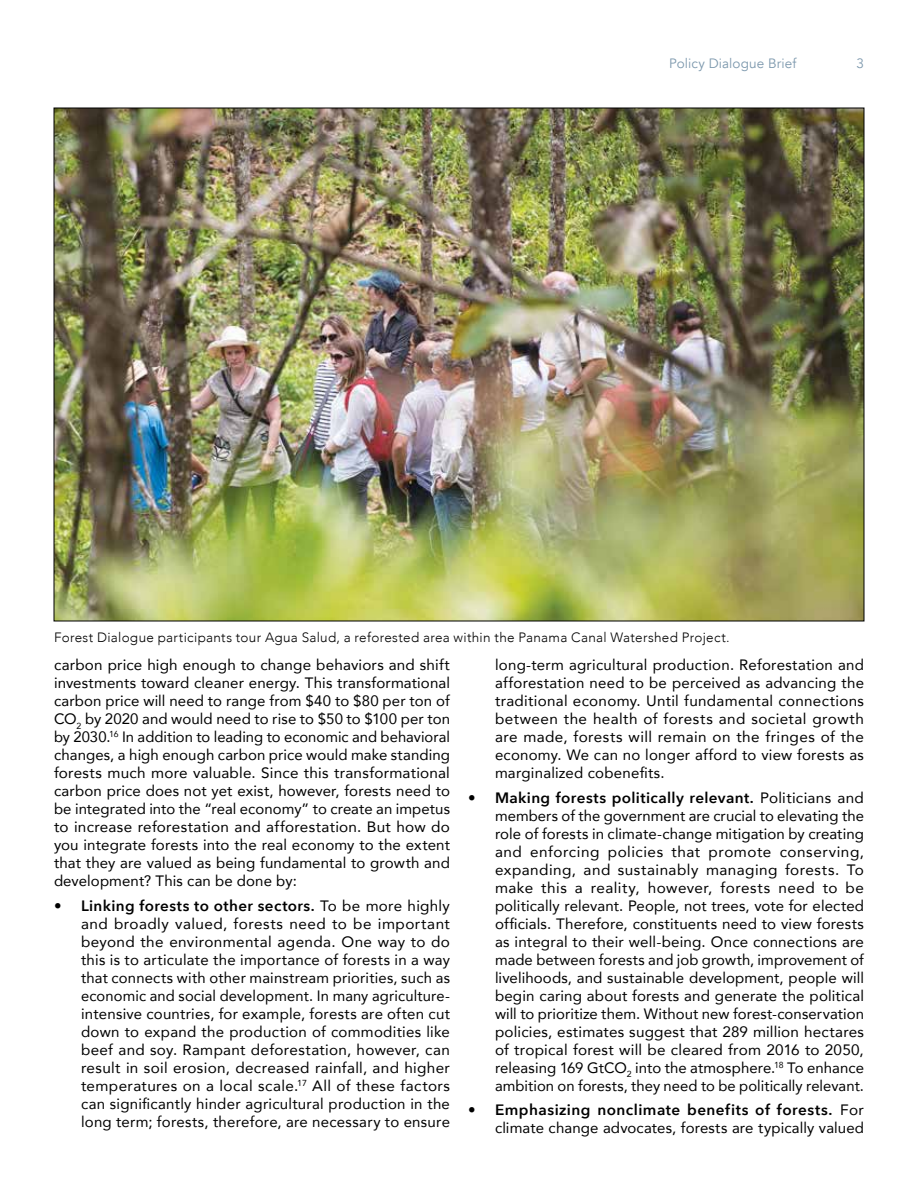
<style>
.page{position:relative;width:918px;height:1188px;background:#fff}
.page>*{position:absolute;margin:0;border:0;box-sizing:border-box;transform-origin:0 0}
.t1{font:15px/18px "Avenir";letter-spacing:.01em;color:#000;text-align:justify}
.t2{font:600 15px "Avenir Next";letter-spacing:.025em;color:#000}
.t3{font:300 13.5px "Avenir";letter-spacing:.02em;color:#000}
.t4{font:13.5px "Avenir";letter-spacing:.01em;color:#7c98ad}
.s1{font-family:"Avenir";font-weight:400}
</style>
<div class="page">
<img style="left:56px;top:110px;width:806px;height:509px">
<p class="t4" style="left:669px;top:55px;width:129px">Policy Dialogue Brief</p>
<p class="t4" style="left:856px;top:55px;width:9px">3</p>
<p class="t3" style="left:54px;top:629px;width:677px">Forest Dialogue participants tour Agua Salud, a reforested area within the Panama Canal Watershed Project.</p>
<p class="t1" style="left:54px;top:655px;width:398px">carbon price high enough to change behaviors and shift investments toward cleaner energy. This transformational carbon price will need to range from $40 to $80 per ton of CO<sub>2</sub> by 2020 and would need to rise to $50 to $100 per ton by 2030.<sup>16</sup> In addition to leading to economic and behavioral changes, a high enough carbon price would make standing forests much more valuable. Since this transformational carbon price does not yet exist, however, forests need to be integrated into the “real economy” to create an impetus to increase reforestation and afforestation. But how do you integrate forests into the real economy to the extent that they are valued as being fundamental to growth and development? This can be done by:</p>
<p class="t2" style="left:54px;top:892px;width:397px"><span class="s1">•</span> Linking forests to other sectors. <span class="s1">To be more highly</span></p>
<p class="t1" style="left:81px;top:914px;width:371px">and broadly valued, forests need to be important beyond the environmental agenda. One way to do this is to articulate the importance of forests in a way that connects with other mainstream priorities, such as economic and social development. In many agriculture&shy;intensive countries, for example, forests are often cut down to expand the production of commodities like beef and soy. Rampant deforestation, however, can result in soil erosion, decreased rainfall, and higher temperatures on a local scale.<sup>17</sup> All of these factors can significantly hinder agricultural production in the long term; forests, therefore, are necessary to ensure</p>
<p class="t1" style="left:495px;top:655px;width:371px">long-term agricultural production. Reforestation and afforestation need to be perceived as advancing the traditional economy. Until fundamental connections between the health of forests and societal growth are made, forests will remain on the fringes of the economy. We can no longer afford to view forests as marginalized cobenefits.</p>
<p class="t2" style="left:468px;top:784px;width:397px"><span class="s1">•</span> Making forests politically relevant. <span class="s1">Politicians and</span></p>
<p class="t1" style="left:495px;top:806px;width:371px">members of the government are crucial to elevating the role of forests in climate-change mitigation by creating and enforcing policies that promote conserving, expanding, and sustainably managing forests. To make this a reality, however, forests need to be politically relevant. People, not trees, vote for elected officials. Therefore, constituents need to view forests as integral to their well-being. Once connections are made between forests and job growth, improvement of livelihoods, and sustainable development, people will begin caring about forests and generate the political will to prioritize them. Without new forest-conservation policies, estimates suggest that 289 million hectares of tropical forest will be cleared from 2016 to 2050, releasing 169 GtCO<sub>2</sub> into the atmosphere.<sup>18</sup> To enhance ambition on forests, they need to be politically relevant.</p>
<p class="t2" style="left:468px;top:1097px;width:397px"><span class="s1">•</span> Emphasizing nonclimate benefits of forests. <span class="s1">For</span></p>
<p class="t1" style="left:495px;top:1119px;width:370px">climate change advocates, forests are typically valued</p>
</div>
